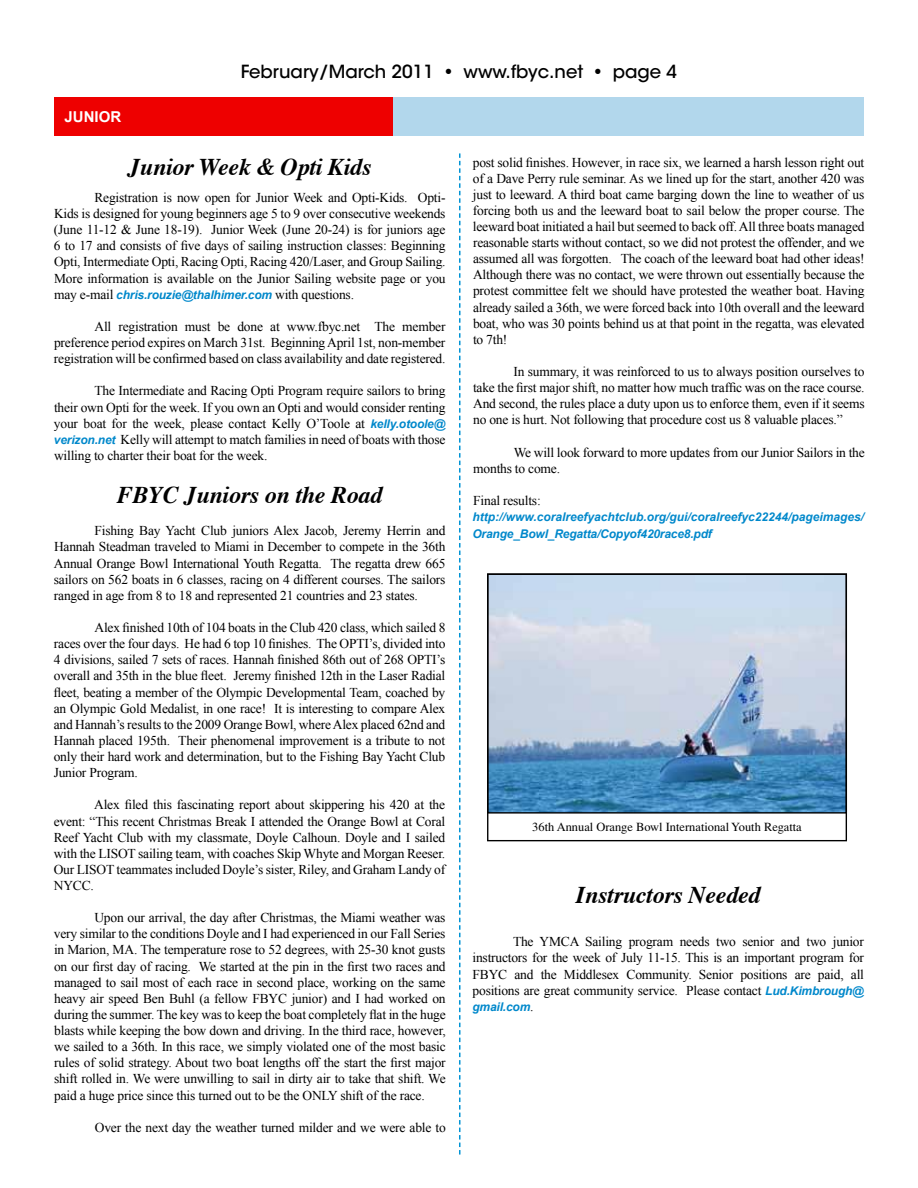
<style>
.page{position:relative;width:918px;height:1188px;background:#fff}
.page>*{position:absolute;margin:0;border:0;box-sizing:border-box;transform-origin:0 0}
.t1{font:italic 700 24px "Times";letter-spacing:-.01em;color:#000}
.t2{font:500 18px "ITC Avant Garde Std";color:#000}
.t3{font:700 15px "Arial";color:#fff}
.t4{font:13.5px/16px "Times New Roman";letter-spacing:-.015em;color:#000;text-align:justify}
.t5{font:12.45px "Times";color:#000}
.t6{font:italic 700 12px/16.2px "Arial";letter-spacing:-.015em;color:#0088cb}
.s1{font-family:"Times New Roman";font-weight:400;font-style:normal;font-size:13.5px;color:#000}
.s2{font-family:"Arial";font-weight:700;font-style:italic;font-size:12px;color:#0088cb}
</style>
<div class="page">
<div style="left:54px;top:98px;width:339px;height:38px;background:#e00"></div>
<div style="left:393px;top:98px;width:471px;height:38px;background:#b2d7ec"></div>
<svg style="left:459px;top:153px;width:1px;height:1002px"></svg>
<img style="left:489px;top:575px;width:356px;height:237px">
<div style="left:487px;top:573px;width:360px;height:268px;border:1px solid #000"></div>
<p class="t3" style="left:64px;top:108px;width:58px">JUNIOR</p>
<h2 class="t2" style="left:241px;top:60px;width:438px">February/March 2011 • www.fbyc.net • page 4</h2>
<h1 class="t1" style="left:128px;top:145px;width:245px">Junior Week &amp; Opti Kids</h1>
<p class="t4" style="left:54px;top:189px;width:393px;text-indent:41px">Registration is now open for Junior Week and Opti-Kids. Opti-Kids is designed for young beginners age 5 to 9 over consecutive weekends (June 11-12 &amp; June 18-19). Junior Week (June 20-24) is for juniors age 6 to 17 and consists of five days of sailing instruction classes: Beginning Opti, Intermediate Opti, Racing Opti, Racing 420/Laser, and Group Sailing.<br>More information is available on the Junior Sailing website page or you</p>
<p class="t6" style="left:54px;top:286px;width:301px"><span class="s1">may e-mail</span> chris.rouzie@thalhimer.com <span class="s1">with questions.</span></p>
<p class="t4" style="left:54px;top:318px;width:393px;text-indent:41px">All registration must be done at www.fbyc.net The member preference period expires on March 31st. BeginningApril 1st, non-member registration will be confirmed based on class availability and date registered.</p>
<p class="t4" style="left:54px;top:383px;width:393px;text-indent:41px">The Intermediate and Racing Opti Program require sailors to bring their own Opti for the week. If you own an Opti and would consider renting your boat for the week, please contact Kelly O’Toole at <span class="s2">kelly.otoole@ verizon.net</span> Kelly will attempt to match families in need of boats with those willing to charter their boat for the week.</p>
<h1 class="t1" style="left:117px;top:472px;width:267px">FBYC Juniors on the Road</h1>
<p class="t4" style="left:54px;top:523px;width:393px;text-indent:41px">Fishing Bay Yacht Club juniors Alex Jacob, Jeremy Herrin and Hannah Steadman traveled to Miami in December to compete in the 36th Annual Orange Bowl International Youth Regatta. The regatta drew 665 sailors on 562 boats in 6 classes, racing on 4 different courses. The sailors ranged in age from 8 to 18 and represented 21 countries and 23 states.</p>
<p class="t4" style="left:54px;top:619px;width:393px;text-indent:41px">Alex finished 10th of 104 boats in the Club 420 class, which sailed 8 races over the four days. He had 6 top 10 finishes. The OPTI’s, divided into 4 divisions, sailed 7 sets of races. Hannah finished 86th out of 268 OPTI’s overall and 35th in the blue fleet. Jeremy finished 12th in the Laser Radial fleet, beating a member of the Olympic Developmental Team, coached by an Olympic Gold Medalist, in one race! It is interesting to compare Alex and Hannah’s results to the 2009 Orange Bowl, whereAlex placed 62nd and Hannah placed 195th. Their phenomenal improvement is a tribute to not only their hard work and determination, but to the Fishing Bay Yacht Club Junior Program.</p>
<p class="t4" style="left:54px;top:797px;width:393px;text-indent:41px">Alex filed this fascinating report about skippering his 420 at the event: “This recent Christmas Break I attended the Orange Bowl at Coral Reef Yacht Club with my classmate, Doyle Calhoun. Doyle and I sailed with the LISOT sailing team, with coaches Skip Whyte and Morgan Reeser.<br>Our LISOT teammates included Doyle’s sister, Riley, and Graham Landy of NYCC.</p>
<p class="t4" style="left:54px;top:910px;width:393px;text-indent:40px">Upon our arrival, the day after Christmas, the Miami weather was very similar to the conditions Doyle and I had experienced in our Fall Series in Marion, MA. The temperature rose to 52 degrees, with 25-30 knot gusts on our first day of racing. We started at the pin in the first two races and managed to sail most of each race in second place, working on the same heavy air speed Ben Buhl (a fellow FBYC junior) and I had worked on during the summer. The key was to keep the boat completely flat in the huge blasts while keeping the bow down and driving. In the third race, however, we sailed to a 36th. In this race, we simply violated one of the most basic rules of solid strategy. About two boat lengths off the start the first major shift rolled in. We were unwilling to sail in dirty air to take that shift. We paid a huge price since this turned out to be the ONLY shift of the race.</p>
<p class="t4" style="left:95px;top:1119px;width:353px">Over the next day the weather turned milder and we were able to</p>
<p class="t4" style="left:473px;top:154px;width:393px">post solid finishes. However, in race six, we learned a harsh lesson right out of a Dave Perry rule seminar. As we lined up for the start, another 420 was just to leeward. A third boat came barging down the line to weather of us forcing both us and the leeward boat to sail below the proper course. The leeward boat initiated a hail but seemed to back off.All three boats managed reasonable starts without contact, so we did not protest the offender, and we assumed all was forgotten. The coach of the leeward boat had other ideas!<br>Although there was no contact, we were thrown out essentially because the protest committee felt we should have protested the weather boat. Having already sailed a 36th, we were forced back into 10th overall and the leeward boat, who was 30 points behind us at that point in the regatta, was elevated to 7th!</p>
<p class="t4" style="left:473px;top:363px;width:393px;text-indent:40px">In summary, it was reinforced to us to always position ourselves to take the first major shift, no matter how much traffic was on the race course.<br>And second, the rules place a duty upon us to enforce them, even if it seems no one is hurt. Not following that procedure cost us 8 valuable places.”</p>
<p class="t4" style="left:473px;top:444px;width:393px;text-indent:40px">We will look forward to more updates from our Junior Sailors in the months to come.</p>
<p class="t4" style="left:473px;top:492px;width:69px">Final results:</p>
<p class="t6" style="left:472px;top:509px;width:393px">http://www.coralreefyachtclub.org/gui/coralreefyc22244/pageimages/<br>Orange_Bowl_Regatta/Copyof420race8.pdf</p>
<p class="t5" style="left:532px;top:820px;width:271px">36th Annual Orange Bowl International Youth Regatta</p>
<h1 class="t1" style="left:576px;top:873px;width:186px">Instructors Needed</h1>
<p class="t4" style="left:473px;top:934px;width:393px;text-indent:40px">The YMCA Sailing program needs two senior and two junior instructors for the week of July 11-15. This is an important program for FBYC and the Middlesex Community. Senior positions are paid, all positions are great community service. Please contact <span class="s2">Lud.Kimbrough@</span></p>
<p class="t6" style="left:473px;top:999px;width:63px">gmail.com<span class="s1">.</span></p>
</div>
